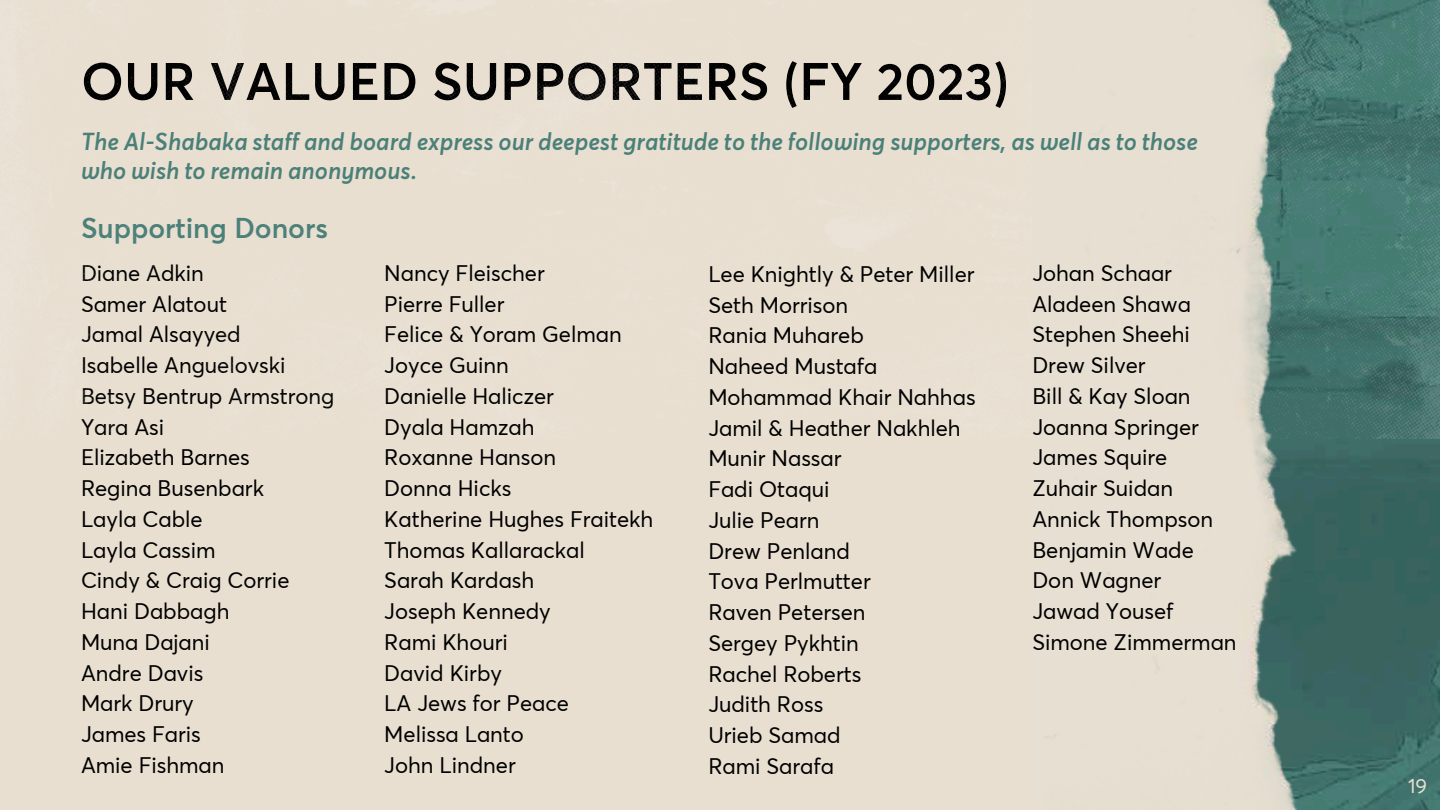
<style>
.page{position:relative;width:1440px;height:810px;background:#e8dfd1}
.page>*{position:absolute;margin:0;border:0;box-sizing:border-box;transform-origin:0 0}
.t1{font:600 52px "Averta";color:#000}
.t2{font:600 28px "Averta";color:#4b8079}
.t3{font:italic 600 24px/28.5px "Averta";color:#4b8079}
.t4{font:22px "Averta";color:#000}
.t5{font:20px "Averta";color:#e8dfd1}
</style>
<div class="page">
<img style="left:1406px;top:439px;width:34px;height:371px">
<img style="left:1406px;top:0;width:34px;height:439px">
<img style="left:1046px;top:0;width:360px;height:810px">
<p class="t1" style="left:81px;top:45px;width:929px">OUR VALUED SUPPORTERS (FY 2023)</p>
<p class="t3" style="left:81px;top:128px;width:1119px">The Al-Shabaka staff and board express our deepest gratitude to the following supporters, as well as to those who wish to remain anonymous.</p>
<h1 class="t2" style="left:81px;top:208px;width:248px">Supporting Donors</h1>
<h3 class="t4" style="left:81px;top:258px;width:124px">Diane Adkin</h3>
<h2 class="t4" style="left:81px;top:289px;width:147px">Samer Alatout</h2>
<p class="t4" style="left:81px;top:319px;width:161px">Jamal Alsayyed</p>
<p class="t4" style="left:81px;top:350px;width:206px">Isabelle Anguelovski</p>
<p class="t4" style="left:81px;top:381px;width:255px">Betsy Bentrup Armstrong</p>
<p class="t4" style="left:81px;top:412px;width:85px">Yara Asi</p>
<p class="t4" style="left:81px;top:442px;width:170px">Elizabeth Barnes</p>
<p class="t4" style="left:81px;top:473px;width:185px">Regina Busenbark</p>
<p class="t4" style="left:81px;top:504px;width:123px">Layla Cable</p>
<p class="t4" style="left:81px;top:535px;width:136px">Layla Cassim</p>
<p class="t4" style="left:81px;top:565px;width:210px">Cindy &amp; Craig Corrie</p>
<p class="t4" style="left:81px;top:596px;width:150px">Hani Dabbagh</p>
<p class="t4" style="left:81px;top:627px;width:130px">Muna Dajani</p>
<p class="t4" style="left:81px;top:658px;width:124px">Andre Davis</p>
<p class="t4" style="left:81px;top:688px;width:114px">Mark Drury</p>
<p class="t4" style="left:81px;top:719px;width:121px">James Faris</p>
<p class="t4" style="left:81px;top:750px;width:145px">Amie Fishman</p>
<p class="t4" style="left:384px;top:258px;width:162px">Nancy Fleischer</p>
<p class="t4" style="left:384px;top:289px;width:122px">Pierre Fuller</p>
<p class="t4" style="left:384px;top:319px;width:239px">Felice &amp; Yoram Gelman</p>
<p class="t4" style="left:384px;top:350px;width:126px">Joyce Guinn</p>
<p class="t4" style="left:384px;top:381px;width:171px">Danielle Haliczer</p>
<p class="t4" style="left:384px;top:412px;width:152px">Dyala Hamzah</p>
<p class="t4" style="left:384px;top:442px;width:173px">Roxanne Hanson</p>
<p class="t4" style="left:384px;top:473px;width:129px">Donna Hicks</p>
<p class="t4" style="left:384px;top:504px;width:271px">Katherine Hughes Fraitekh</p>
<p class="t4" style="left:384px;top:535px;width:202px">Thomas Kallarackal</p>
<p class="t4" style="left:384px;top:565px;width:151px">Sarah Kardash</p>
<p class="t4" style="left:384px;top:596px;width:168px">Joseph Kennedy</p>
<p class="t4" style="left:384px;top:627px;width:125px">Rami Khouri</p>
<p class="t4" style="left:384px;top:658px;width:119px">David Kirby</p>
<p class="t4" style="left:384px;top:688px;width:186px">LA Jews for Peace</p>
<p class="t4" style="left:384px;top:719px;width:141px">Melissa Lanto</p>
<p class="t4" style="left:384px;top:750px;width:133px">John Lindner</p>
<p class="t4" style="left:708px;top:259px;width:268px">Lee Knightly &amp; Peter Miller</p>
<p class="t4" style="left:708px;top:290px;width:141px">Seth Morrison</p>
<p class="t4" style="left:708px;top:321px;width:157px">Rania Muhareb</p>
<p class="t4" style="left:708px;top:351px;width:171px">Naheed Mustafa</p>
<p class="t4" style="left:708px;top:382px;width:269px">Mohammad Khair Nahhas</p>
<p class="t4" style="left:708px;top:413px;width:254px">Jamil &amp; Heather Nakhleh</p>
<p class="t4" style="left:708px;top:444px;width:135px">Munir Nassar</p>
<p class="t4" style="left:708px;top:474px;width:123px">Fadi Otaqui</p>
<p class="t4" style="left:708px;top:505px;width:113px">Julie Pearn</p>
<p class="t4" style="left:708px;top:536px;width:143px">Drew Penland</p>
<p class="t4" style="left:708px;top:567px;width:164px">Tova Perlmutter</p>
<p class="t4" style="left:708px;top:597px;width:159px">Raven Petersen</p>
<p class="t4" style="left:708px;top:628px;width:152px">Sergey Pykhtin</p>
<p class="t4" style="left:708px;top:659px;width:154px">Rachel Roberts</p>
<p class="t4" style="left:708px;top:690px;width:116px">Judith Ross</p>
<p class="t4" style="left:708px;top:720px;width:134px">Urieb Samad</p>
<p class="t4" style="left:708px;top:751px;width:127px">Rami Sarafa</p>
<p class="t4" style="left:1032px;top:258px;width:141px">Johan Schaar</p>
<p class="t4" style="left:1032px;top:289px;width:160px">Aladeen Shawa</p>
<p class="t4" style="left:1032px;top:319px;width:159px">Stephen Sheehi</p>
<p class="t4" style="left:1032px;top:350px;width:115px">Drew Silver</p>
<p class="t4" style="left:1032px;top:381px;width:160px">Bill &amp; Kay Sloan</p>
<p class="t4" style="left:1032px;top:412px;width:168px">Joanna Springer</p>
<p class="t4" style="left:1032px;top:442px;width:136px">James Squire</p>
<p class="t4" style="left:1032px;top:473px;width:142px">Zuhair Suidan</p>
<p class="t4" style="left:1032px;top:504px;width:182px">Annick Thompson</p>
<p class="t4" style="left:1032px;top:535px;width:163px">Benjamin Wade</p>
<p class="t4" style="left:1032px;top:565px;width:130px">Don Wagner</p>
<p class="t4" style="left:1032px;top:596px;width:143px">Jawad Yousef</p>
<p class="t4" style="left:1032px;top:627px;width:206px">Simone Zimmerman</p>
<p class="t5" style="left:1408px;top:772px;width:20px">19</p>
</div>
